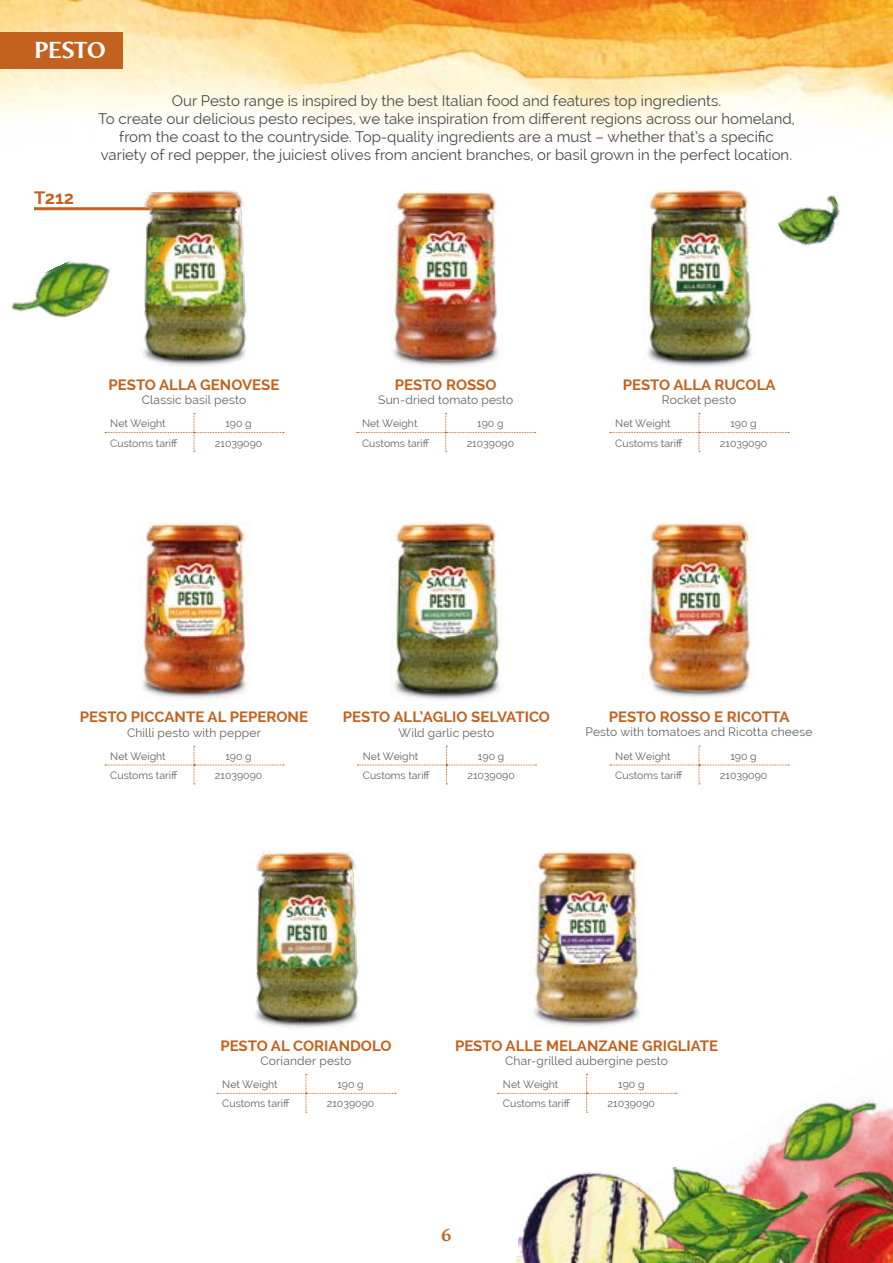
<style>
.page{position:relative;width:893px;height:1263px;background:#fff}
.page>*{position:absolute;margin:0;border:0;box-sizing:border-box;transform-origin:0 0}
.t1{font:700 24px "Odense";letter-spacing:-.01em;color:#fff}
.t2{font:700 18px "Raleway";color:#c2621e}
.t3{font:700 18px "Odense";color:#c2621e}
.t4{font:15px/18px "Raleway";color:#4a4a49;text-align:center}
.t5{font:700 15px "Raleway";color:#c2621e}
.t6{font:12px "Raleway";letter-spacing:.015em;color:#646363}
.t7{font:10.5px "Raleway";color:#646363}
</style>
<div class="page">
<img style="left:0;top:0;width:893px;height:129px">
<img style="left:823px;top:1191px;width:70px;height:72px">
<img style="left:778px;top:195px;width:62px;height:51px">
<img style="left:781px;top:1095px;width:112px;height:96px">
<img style="left:516px;top:1172px;width:71px;height:91px">
<img style="left:587px;top:1139px;width:236px;height:124px">
<img style="left:391px;top:523px;width:110px;height:177px">
<hr style="left:34px;top:207px;width:129px;height:3px;background:#c2621e">
<div style="left:0;top:32px;width:122px;height:36px;background:#c2621e"></div>
<img style="left:11px;top:260px;width:99px;height:58px">
<img style="left:643px;top:522px;width:112px;height:176px">
<img style="left:138px;top:190px;width:109px;height:176px">
<svg style="left:105px;top:413px;width:179px;height:39px"></svg>
<img style="left:389px;top:191px;width:110px;height:175px">
<img style="left:644px;top:190px;width:109px;height:177px">
<img style="left:142px;top:523px;width:106px;height:177px">
<img style="left:251px;top:852px;width:108px;height:176px">
<img style="left:530px;top:851px;width:111px;height:176px">
<svg style="left:357px;top:413px;width:179px;height:39px"></svg>
<svg style="left:610px;top:413px;width:179px;height:39px"></svg>
<svg style="left:610px;top:746px;width:179px;height:39px"></svg>
<svg style="left:357px;top:746px;width:180px;height:39px"></svg>
<svg style="left:105px;top:746px;width:179px;height:39px"></svg>
<svg style="left:217px;top:1074px;width:179px;height:39px"></svg>
<svg style="left:498px;top:1074px;width:179px;height:39px"></svg>
<h1 class="t1" style="left:34px;top:36px;width:73px">PESTO</h1>
<p class="t2" style="left:34px;top:187px;width:42px">T212</p>
<p class="t4" style="left:98px;top:92px;width:698px">Our Pesto range is inspired by the best Italian food and features top ingredients.<br>To create our delicious pesto recipes, we take inspiration from different regions across our homeland, from the coast to the countryside. Top-quality ingredients are a must – whether that’s a specific variety of red pepper, the juiciest olives from ancient branches, or basil grown in the perfect location.</p>
<p class="t5" style="left:109px;top:376px;width:172px">PESTO ALLA GENOVESE</p>
<p class="t6" style="left:142px;top:393px;width:106px">Classic basil pesto</p>
<p class="t7" style="left:110px;top:418px;width:57px">Net Weight</p>
<p class="t7" style="left:225px;top:418px;width:28px">190 g</p>
<p class="t7" style="left:110px;top:437px;width:69px">Customs tariff</p>
<p class="t7" style="left:215px;top:437px;width:49px">21039090</p>
<p class="t5" style="left:395px;top:376px;width:103px">PESTO ROSSO</p>
<p class="t6" style="left:378px;top:393px;width:137px">Sun-dried tomato pesto</p>
<p class="t7" style="left:362px;top:418px;width:57px">Net Weight</p>
<p class="t7" style="left:477px;top:418px;width:28px">190 g</p>
<p class="t7" style="left:362px;top:437px;width:69px">Customs tariff</p>
<p class="t7" style="left:467px;top:437px;width:49px">21039090</p>
<p class="t5" style="left:623px;top:376px;width:154px">PESTO ALLA RUCOLA</p>
<p class="t6" style="left:662px;top:393px;width:76px">Rocket pesto</p>
<p class="t7" style="left:615px;top:418px;width:57px">Net Weight</p>
<p class="t7" style="left:730px;top:418px;width:28px">190 g</p>
<p class="t7" style="left:615px;top:437px;width:69px">Customs tariff</p>
<p class="t7" style="left:720px;top:437px;width:49px">21039090</p>
<p class="t5" style="left:80px;top:708px;width:230px">PESTO PICCANTE AL PEPERONE</p>
<p class="t6" style="left:127px;top:725px;width:135px">Chilli pesto with pepper</p>
<p class="t7" style="left:110px;top:750px;width:57px">Net Weight</p>
<p class="t7" style="left:225px;top:750px;width:28px">190 g</p>
<p class="t7" style="left:110px;top:769px;width:69px">Customs tariff</p>
<p class="t7" style="left:215px;top:769px;width:49px">21039090</p>
<p class="t5" style="left:343px;top:708px;width:209px">PESTO ALL’AGLIO SELVATICO</p>
<p class="t6" style="left:399px;top:725px;width:97px">Wild garlic pesto</p>
<p class="t7" style="left:363px;top:750px;width:57px">Net Weight</p>
<p class="t7" style="left:478px;top:750px;width:28px">190 g</p>
<p class="t7" style="left:363px;top:769px;width:69px">Customs tariff</p>
<p class="t7" style="left:467px;top:769px;width:49px">21039090</p>
<p class="t5" style="left:609px;top:708px;width:182px">PESTO ROSSO E RICOTTA</p>
<p class="t6" style="left:585px;top:725px;width:228px">Pesto with tomatoes and Ricotta cheese</p>
<p class="t7" style="left:615px;top:750px;width:57px">Net Weight</p>
<p class="t7" style="left:730px;top:750px;width:28px">190 g</p>
<p class="t7" style="left:615px;top:769px;width:69px">Customs tariff</p>
<p class="t7" style="left:720px;top:769px;width:49px">21039090</p>
<p class="t5" style="left:220px;top:1037px;width:173px">PESTO AL CORIANDOLO</p>
<p class="t6" style="left:260px;top:1054px;width:92px">Coriander pesto</p>
<p class="t7" style="left:222px;top:1078px;width:57px">Net Weight</p>
<p class="t7" style="left:337px;top:1078px;width:28px">190 g</p>
<p class="t7" style="left:222px;top:1097px;width:69px">Customs tariff</p>
<p class="t7" style="left:327px;top:1097px;width:49px">21039090</p>
<p class="t5" style="left:455px;top:1037px;width:265px">PESTO ALLE MELANZANE GRIGLIATE</p>
<p class="t6" style="left:505px;top:1054px;width:164px">Char-grilled aubergine pesto</p>
<p class="t3" style="left:442px;top:1225px;width:11px">6</p>
<p class="t7" style="left:503px;top:1078px;width:57px">Net Weight</p>
<p class="t7" style="left:618px;top:1078px;width:28px">190 g</p>
<p class="t7" style="left:503px;top:1097px;width:69px">Customs tariff</p>
<p class="t7" style="left:608px;top:1097px;width:49px">21039090</p>
</div>
